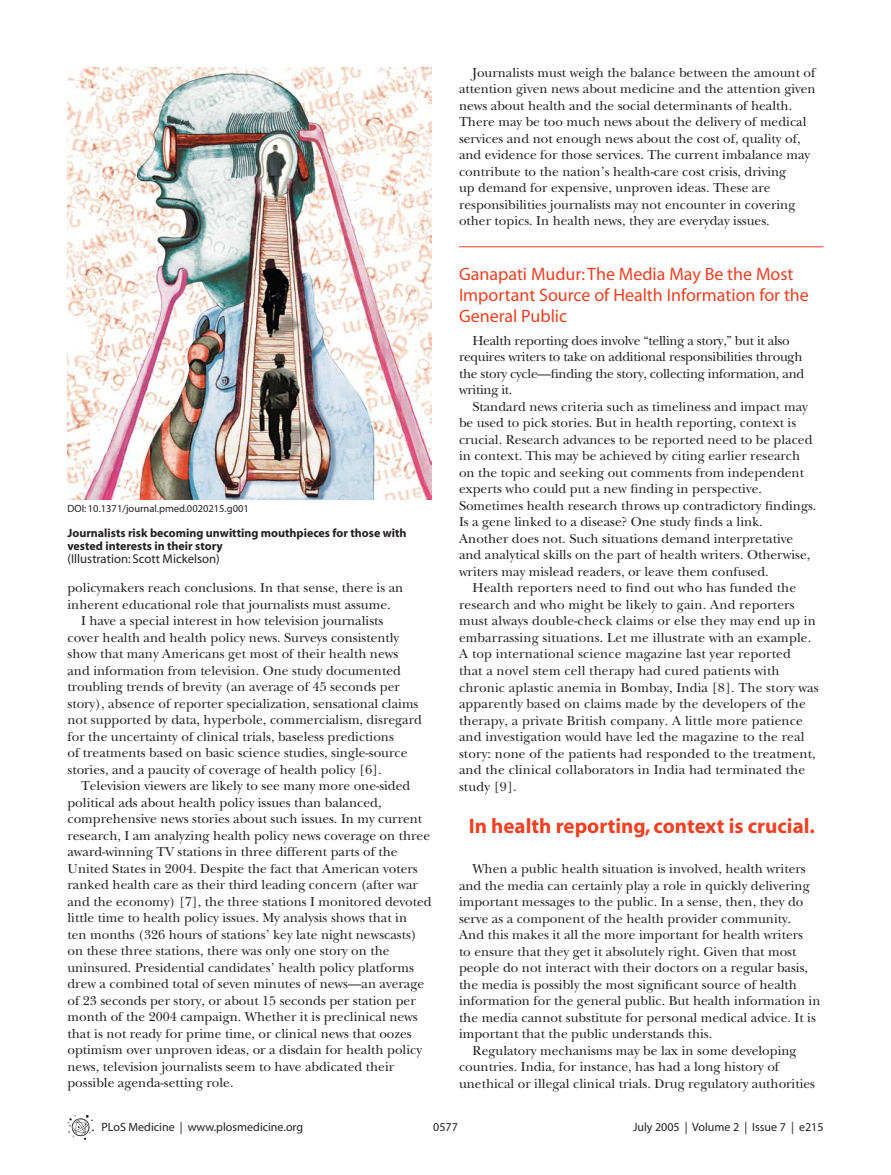
<style>
.page{position:relative;width:891px;height:1175px;background:#fff}
.page>*{position:absolute;margin:0;border:0;box-sizing:border-box;transform-origin:0 0}
.t1{font:700 21px "Myriad";color:#ef4023}
.t2{font:18px/21px "Myriad";color:#ef4023}
.t3{font:500 13.5px/16.5px "PLB Iserif";color:#231f20}
.t4{font:500 13.5px/16.5px "PLB Iserif";letter-spacing:-.02em;color:#231f20}
.t5{font:12.75px "Myriad";color:#231f20}
.t6{font:700 12px/12.8px "Myriad";color:#231f20}
.t7{font:12px "Myriad";color:#231f20}
.t8{font:10.5px "Myriad";color:#231f20}
</style>
<div class="page">
<svg style="left:68px;top:1115px;width:26px;height:24px"></svg>
<hr style="left:459px;top:246px;width:365px;height:1px;background:#ef4023">
<img style="left:68px;top:68px;width:364px;height:432px">
<p class="t8" style="left:68px;top:504px;width:183px">DOI: 10.1371/journal.pmed.0020215.g001</p>
<p class="t6" style="left:68px;top:527px;width:341px">Journalists risk becoming unwitting mouthpieces for those with vested interests in their story</p>
<p class="t5" style="left:68px;top:554px;width:154px">(Illustration: Scott Mickelson)</p>
<p class="t3" style="left:68px;top:580px;width:337px">policymakers reach conclusions. In that sense, there is an</p>
<p class="t3" style="left:68px;top:597px;width:325px">inherent educational role that journalists must assume.</p>
<p class="t3" style="left:81px;top:613px;width:304px">I have a special interest in how television journalists</p>
<p class="t3" style="left:68px;top:630px;width:333px">cover health and health policy news. Surveys consistently</p>
<p class="t3" style="left:68px;top:646px;width:332px">show that many Americans get most of their health news</p>
<p class="t3" style="left:68px;top:663px;width:335px">and information from television. One study documented</p>
<p class="t3" style="left:68px;top:679px;width:334px">troubling trends of brevity (an average of 45 seconds per</p>
<p class="t3" style="left:68px;top:696px;width:352px">story), absence of reporter specialization, sensational claims</p>
<p class="t3" style="left:68px;top:712px;width:356px">not supported by data, hyperbole, commercialism, disregard</p>
<p class="t3" style="left:68px;top:729px;width:328px">for the uncertainty of clinical trials, baseless predictions</p>
<p class="t3" style="left:68px;top:745px;width:341px">of treatments based on basic science studies, single-source</p>
<p class="t3" style="left:68px;top:762px;width:316px">stories, and a paucity of coverage of health policy [6].</p>
<p class="t3" style="left:81px;top:778px;width:331px">Television viewers are likely to see many more one-sided</p>
<p class="t3" style="left:68px;top:795px;width:316px">political ads about health policy issues than balanced,</p>
<p class="t3" style="left:68px;top:811px;width:356px">comprehensive news stories about such issues. In my current</p>
<p class="t3" style="left:68px;top:828px;width:364px">research, I am analyzing health policy news coverage on three</p>
<p class="t3" style="left:68px;top:844px;width:332px">award-winning TV stations in three different parts of the</p>
<p class="t3" style="left:68px;top:861px;width:352px">United States in 2004. Despite the fact that American voters</p>
<p class="t3" style="left:68px;top:877px;width:352px">ranked health care as their third leading concern (after war</p>
<p class="t3" style="left:68px;top:894px;width:366px">and the economy) [7], the three stations I monitored devoted</p>
<p class="t3" style="left:68px;top:910px;width:341px">little time to health policy issues. My analysis shows that in</p>
<p class="t3" style="left:68px;top:927px;width:351px">ten months (326 hours of stations’ key late night newscasts)</p>
<p class="t3" style="left:68px;top:943px;width:324px">on these three stations, there was only one story on the</p>
<p class="t3" style="left:68px;top:960px;width:348px">uninsured. Presidential candidates’ health policy platforms</p>
<p class="t3" style="left:68px;top:976px;width:358px">drew a combined total of seven minutes of news—an average</p>
<p class="t3" style="left:68px;top:993px;width:350px">of 23 seconds per story, or about 15 seconds per station per</p>
<p class="t3" style="left:68px;top:1009px;width:352px">month of the 2004 campaign. Whether it is preclinical news</p>
<p class="t3" style="left:68px;top:1026px;width:346px">that is not ready for prime time, or clinical news that oozes</p>
<p class="t3" style="left:68px;top:1042px;width:356px">optimism over unproven ideas, or a disdain for health policy</p>
<p class="t3" style="left:68px;top:1059px;width:328px">news, television journalists seem to have abdicated their</p>
<p class="t3" style="left:68px;top:1075px;width:168px">possible agenda-setting role.</p>
<p class="t3" style="left:459px;top:65px;width:358px;text-indent:14px">Journalists must weigh the balance between the amount of attention given news about medicine and the attention given news about health and the social determinants of health.<br>There may be too much news about the delivery of medical services and not enough news about the cost of, quality of, and evidence for those services. The current imbalance may contribute to the nation’s health-care cost crisis, driving<br>up demand for expensive, unproven ideas. These are responsibilities journalists may not encounter in covering other topics. In health news, they are everyday issues.</p>
<h2 class="t2" style="left:459px;top:264px;width:351px">Ganapati Mudur: The Media May Be the Most<br>Important Source of Health Information for the<br>General Public</h2>
<p class="t4" style="left:459px;top:333px;width:347px;text-indent:14px">Health reporting does involve “telling a story,” but it also requires writers to take on additional responsibilities through the story cycle—finding the story, collecting information, and writing it.</p>
<p class="t3" style="left:459px;top:399px;width:359px;text-indent:14px">Standard news criteria such as timeliness and impact may be used to pick stories. But in health reporting, context is crucial. Research advances to be reported need to be placed in context. This may be achieved by citing earlier research on the topic and seeking out comments from independent experts who could put a new finding in perspective.<br>Sometimes health research throws up contradictory findings.<br>Is a gene linked to a disease? One study finds a link.<br>Another does not. Such situations demand interpretative and analytical skills on the part of health writers. Otherwise, writers may mislead readers, or leave them confused.</p>
<p class="t3" style="left:459px;top:581px;width:361px;text-indent:14px">Health reporters need to find out who has funded the research and who might be likely to gain. And reporters must always double-check claims or else they may end up in embarrassing situations. Let me illustrate with an example.<br>A top international science magazine last year reported<br>that a novel stem cell therapy had cured patients with chronic aplastic anemia in Bombay, India [8]. The story was apparently based on claims made by the developers of the therapy, a private British company. A little more patience and investigation would have led the magazine to the real story: none of the patients had responded to the treatment, and the clinical collaborators in India had terminated the study [9].</p>
<h1 class="t1" style="left:469px;top:818px;width:348px">In health reporting, context is crucial.</h1>
<p class="t3" style="left:472px;top:861px;width:335px">When a public health situation is involved, health writers</p>
<p class="t3" style="left:459px;top:878px;width:352px">and the media can certainly play a role in quickly delivering</p>
<p class="t3" style="left:459px;top:894px;width:346px">important messages to the public. In a sense, then, they do</p>
<p class="t3" style="left:459px;top:910px;width:334px">serve as a component of the health provider community.</p>
<p class="t3" style="left:459px;top:927px;width:346px">And this makes it all the more important for health writers</p>
<p class="t3" style="left:459px;top:943px;width:339px">to ensure that they get it absolutely right. Given that most</p>
<p class="t3" style="left:459px;top:960px;width:351px">people do not interact with their doctors on a regular basis,</p>
<p class="t3" style="left:459px;top:976px;width:340px">the media is possibly the most significant source of health</p>
<p class="t3" style="left:459px;top:993px;width:363px">information for the general public. But health information in</p>
<p class="t3" style="left:459px;top:1009px;width:358px">the media cannot substitute for personal medical advice. It is</p>
<p class="t3" style="left:459px;top:1026px;width:255px">important that the public understands this.</p>
<p class="t3" style="left:472px;top:1042px;width:326px">Regulatory mechanisms may be lax in some developing</p>
<p class="t3" style="left:459px;top:1059px;width:322px">countries. India, for instance, has had a long history of</p>
<p class="t3" style="left:459px;top:1075px;width:358px">unethical or illegal clinical trials. Drug regulatory authorities</p>
<p class="t7" style="left:102px;top:1122px;width:203px">PLoS Medicine | www.plosmedicine.org</p>
<p class="t7" style="left:433px;top:1122px;width:26px">0577</p>
<p class="t7" style="left:633px;top:1122px;width:192px">July 2005 | Volume 2 | Issue 7 | e215</p>
</div>
